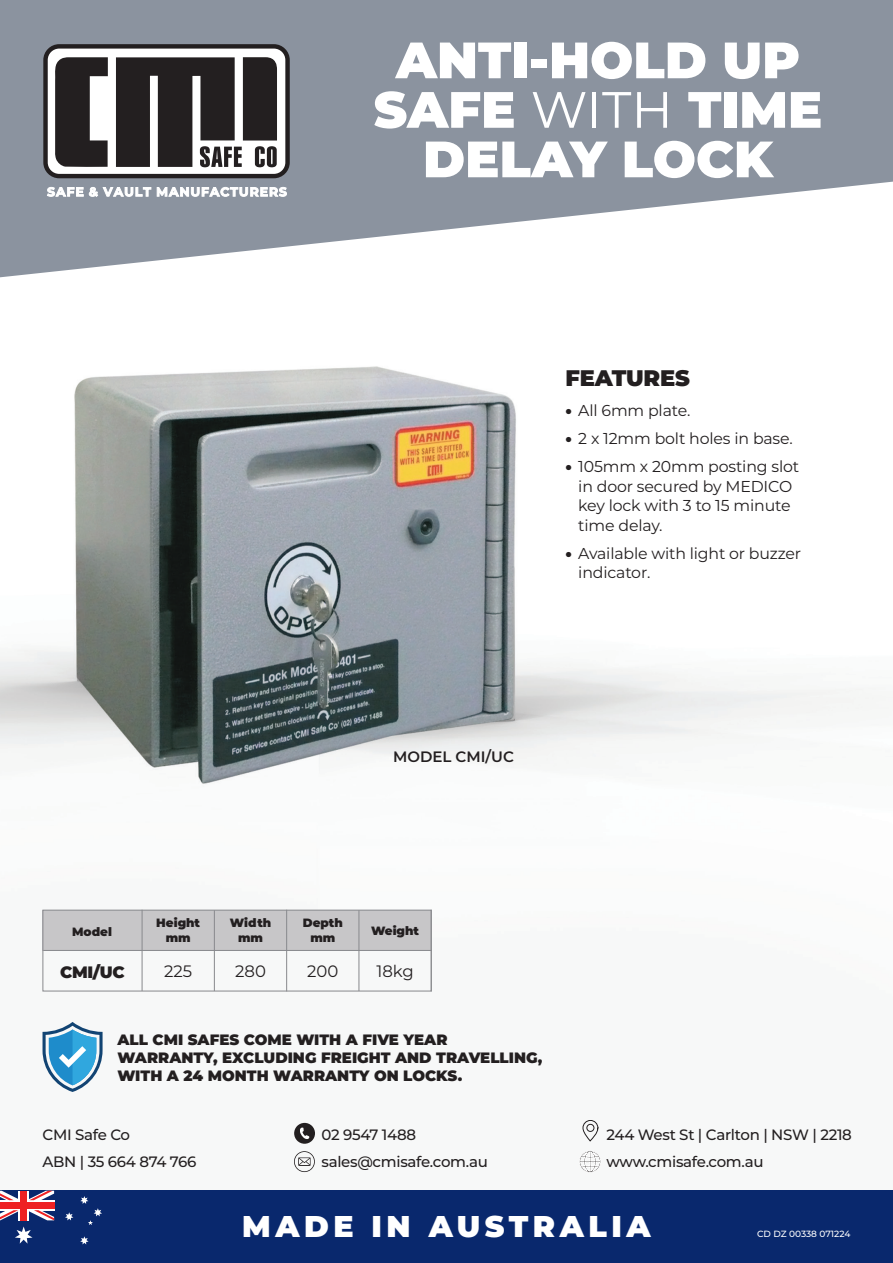
<style>
.page{position:relative;width:893px;height:1263px;background:#fff}
.page>*{position:absolute;margin:0;border:0;box-sizing:border-box;transform-origin:0 0}
.t1{font:900 51px/49.5px "Montserrat";color:#fff;text-align:center}
.t2{font:900 30px "Montserrat";letter-spacing:.15em;color:#fff}
.t3{font:900 22.5px "Montserrat";letter-spacing:-.01em;color:#231f20}
.t4{font:16.5px "Montserrat";color:#231f20}
.t5{font:900 16.5px "Montserrat";color:#231f20}
.t6{font:15.75px/19.5px "Montserrat";letter-spacing:-.01em;color:#231f20}
.t7{font:500 15px "Montserrat";letter-spacing:-.02em;color:#231f20}
.t8{font:900 15px/18px "Montserrat";color:#231f20}
.t9{font:600 15px "Montserrat";color:#231f20}
.t10{font:900 12px "Montserrat";color:#231f20}
.t11{font:500 9px "Montserrat";color:#fff}
.s1{font-weight:400}
.s2{font-weight:900}
</style>
<div class="page">
<img style="left:0;top:277px;width:893px;height:914px">
<svg style="left:0;top:0;width:893px;height:277px;fill:#8b939f"></svg>
<div style="left:46px;top:46px;width:242px;height:130px;background:#fff;border-radius:14px"></div>
<div style="left:43px;top:44px;width:247px;height:134px;border:4px solid #231f20;border-radius:14px"></div>
<svg style="left:116px;top:57px;width:161px;height:110px"></svg>
<svg style="left:55px;top:57px;width:53px;height:110px"></svg>
<svg style="left:47px;top:187px;width:104px;height:9px"></svg>
<svg style="left:157px;top:187px;width:130px;height:9px"></svg>
<div style="left:0;top:1191px;width:893px;height:72px;background:#09286d"></div>
<svg style="left:0;top:1191px;width:54px;height:29px"></svg>
<div style="left:0;top:1202px;width:54px;height:6px;background:#ee2123"></div>
<div style="left:21px;top:1191px;width:6px;height:29px;background:#ee2123"></div>
<svg style="left:65px;top:1212px;width:8px;height:8px"></svg>
<svg style="left:15px;top:1226px;width:18px;height:17px"></svg>
<svg style="left:80px;top:1236px;width:9px;height:8px"></svg>
<svg style="left:80px;top:1196px;width:22px;height:29px"></svg>
<div style="left:43px;top:910px;width:388px;height:40px;background:#c7c6c8"></div>
<div style="left:43px;top:910px;width:389px;height:81px;border:1px solid #88898d"></div>
<hr style="left:142px;top:910px;width:1px;height:81px;background:#88898d">
<hr style="left:214px;top:910px;width:1px;height:81px;background:#88898d">
<hr style="left:286px;top:910px;width:1px;height:81px;background:#88898d">
<hr style="left:359px;top:910px;width:1px;height:81px;background:#88898d">
<hr style="left:431px;top:910px;width:1px;height:81px;background:#88898d">
<hr style="left:43px;top:950px;width:389px;height:1px;background:#88898d">
<svg style="left:43px;top:1022px;width:60px;height:70px"></svg>
<svg style="left:294px;top:1123px;width:21px;height:21px"></svg>
<svg style="left:582px;top:1120px;width:17px;height:22px"></svg>
<svg style="left:294px;top:1151px;width:21px;height:21px"></svg>
<svg style="left:579px;top:1150px;width:22px;height:23px"></svg>
<p class="t1" style="left:374px;top:32px;width:450px">ANTI-HOLD UP<br>SAFE <span class="s1">WITH</span> TIME<br>DELAY LOCK</p>
<p class="t3" style="left:566px;top:361px;width:126px">FEATURES</p>
<p class="t6" style="left:566px;top:400px;width:126px"><span class="s2">•</span> All 6mm plate.</p>
<p class="t6" style="left:566px;top:428px;width:229px"><span class="s2">•</span> 2 x 12mm bolt holes in base.</p>
<p class="t6" style="left:578px;top:456px;width:222px;text-indent:-13px"><span class="s2">•</span> 105mm x 20mm posting slot in door secured by MEDICO key lock with 3 to 15 minute time delay.</p>
<p class="t6" style="left:578px;top:543px;width:224px;text-indent:-13px"><span class="s2">•</span> Available with light or buzzer indicator.</p>
<p class="t9" style="left:393px;top:746px;width:122px">MODEL CMI/UC</p>
<p class="t10" style="left:72px;top:922px;width:41px">Model</p>
<p class="t5" style="left:60px;top:960px;width:66px">CMI/UC</p>
<p class="t10" style="left:156px;top:914px;width:45px">Height</p>
<p class="t10" style="left:230px;top:914px;width:43px">Width</p>
<p class="t10" style="left:303px;top:914px;width:42px">Depth</p>
<p class="t10" style="left:371px;top:921px;width:50px">Weight</p>
<p class="t10" style="left:166px;top:929px;width:26px">mm</p>
<p class="t10" style="left:238px;top:929px;width:26px">mm</p>
<p class="t10" style="left:310px;top:929px;width:26px">mm</p>
<p class="t4" style="left:164px;top:960px;width:30px">225</p>
<p class="t4" style="left:235px;top:960px;width:32px">280</p>
<p class="t4" style="left:307px;top:960px;width:33px">200</p>
<p class="t4" style="left:376px;top:960px;width:39px">18kg</p>
<p class="t8" style="left:117px;top:1030px;width:426px">ALL CMI SAFES COME WITH A FIVE YEAR<br>WARRANTY, EXCLUDING FREIGHT AND TRAVELLING,<br>WITH A 24 MONTH WARRANTY ON LOCKS.</p>
<p class="t7" style="left:43px;top:1124px;width:89px">CMI Safe Co</p>
<p class="t7" style="left:322px;top:1124px;width:96px">02 9547 1488</p>
<p class="t7" style="left:607px;top:1124px;width:247px">244 West St | Carlton | NSW | 2218</p>
<p class="t7" style="left:43px;top:1151px;width:155px">ABN | 35 664 874 766</p>
<p class="t7" style="left:322px;top:1151px;width:168px">sales@cmisafe.com.au</p>
<p class="t7" style="left:607px;top:1151px;width:159px">www.cmisafe.com.au</p>
<p class="t2" style="left:242px;top:1203px;width:410px">MADE IN AUSTRALIA</p>
<p class="t11" style="left:757px;top:1227px;width:95px">CD DZ 00338 071224</p>
</div>
